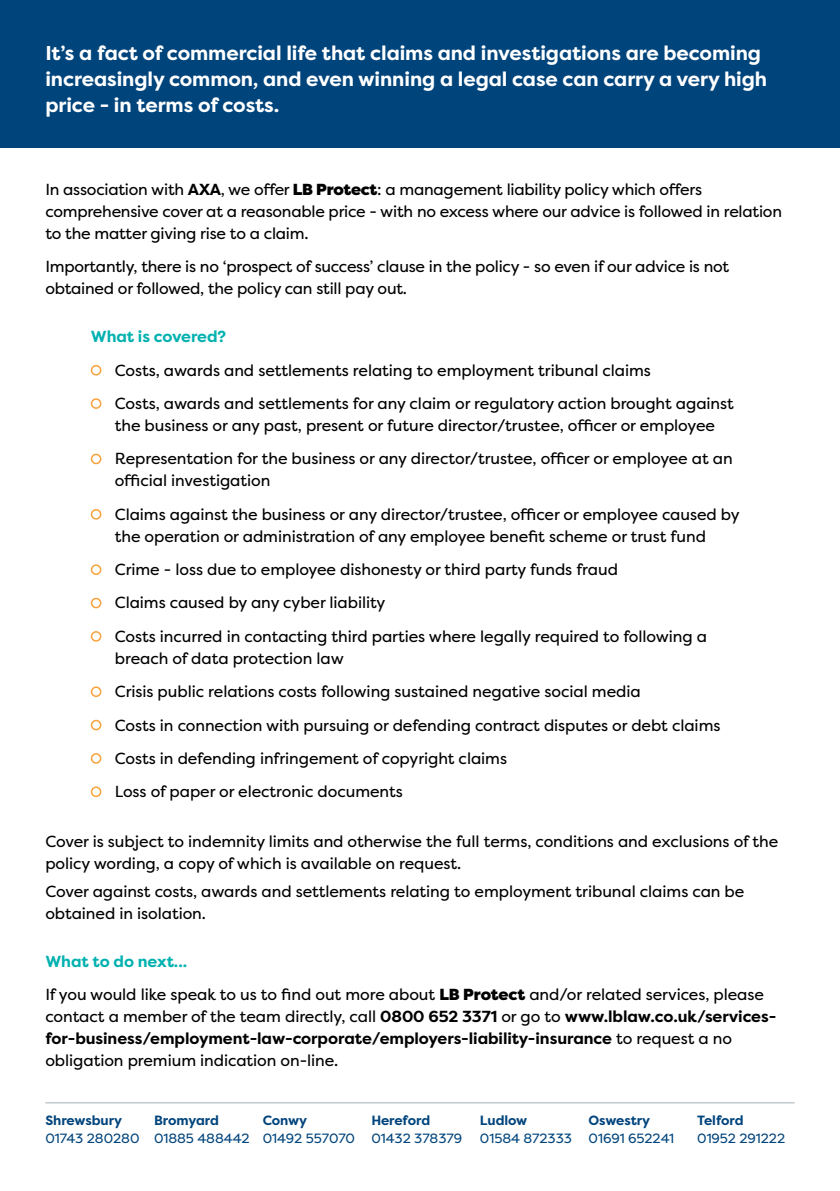
<style>
.page{position:relative;width:840px;height:1191px;background:#fff}
.page>*{position:absolute;margin:0;border:0;box-sizing:border-box;transform-origin:0 0}
.t1{font:700 20px/26px "Filson Pro";letter-spacing:-.005em;color:#fff}
.t2{font:16px/22px "Filson Pro";letter-spacing:-.005em;color:#000}
.t3{font:700 16px "Filson Pro";letter-spacing:-.005em;color:#00b1b0}
.t4{font:13.4px "Filson Pro";letter-spacing:-.005em;color:#00447c}
.t5{font:700 13.4px "Filson Pro";letter-spacing:-.01em;color:#00447c}
.s1{font-weight:700}
.s2{font-weight:900}
</style>
<div class="page">
<div style="left:0;top:0;width:839px;height:147px;background:#00447c"></div>
<div style="left:91px;top:365px;width:10px;height:10px;border:2px solid #f9a13c;border-radius:50%"></div>
<div style="left:91px;top:398px;width:10px;height:11px;border:2px solid #f9a13c;border-radius:50%"></div>
<div style="left:91px;top:453px;width:10px;height:11px;border:2px solid #f9a13c;border-radius:50%"></div>
<div style="left:91px;top:509px;width:10px;height:10px;border:2px solid #f9a13c;border-radius:50%"></div>
<div style="left:91px;top:564px;width:10px;height:11px;border:2px solid #f9a13c;border-radius:50%"></div>
<div style="left:91px;top:598px;width:10px;height:10px;border:2px solid #f9a13c;border-radius:50%"></div>
<div style="left:91px;top:631px;width:10px;height:10px;border:2px solid #f9a13c;border-radius:50%"></div>
<div style="left:91px;top:686px;width:10px;height:11px;border:2px solid #f9a13c;border-radius:50%"></div>
<div style="left:91px;top:720px;width:10px;height:10px;border:2px solid #f9a13c;border-radius:50%"></div>
<div style="left:91px;top:753px;width:10px;height:10px;border:2px solid #f9a13c;border-radius:50%"></div>
<div style="left:91px;top:786px;width:10px;height:11px;border:2px solid #f9a13c;border-radius:50%"></div>
<hr style="left:45px;top:1102px;width:749px;height:1px;background:#c1cad0">
<p class="t1" style="left:45px;top:41px;width:722px">It’s a fact of commercial life that claims and investigations are becoming increasingly common, and even winning a legal case can carry a very high price - in terms of costs.</p>
<p class="t2" style="left:45px;top:178px;width:737px">In association with <span class="s1">AXA</span>, we offer <span class="s2">LB Protect</span>: a management liability policy which offers comprehensive cover at a reasonable price - with no excess where our advice is followed in relation to the matter giving rise to a claim.</p>
<p class="t2" style="left:45px;top:255px;width:685px">Importantly, there is no ‘prospect of success’ clause in the policy - so even if our advice is not obtained or followed, the policy can still pay out.</p>
<p class="t3" style="left:91px;top:327px;width:137px">What is covered?</p>
<p class="t2" style="left:115px;top:359px;width:537px">Costs, awards and settlements relating to employment tribunal claims</p>
<p class="t2" style="left:115px;top:392px;width:620px">Costs, awards and settlements for any claim or regulatory action brought against the business or any past, present or future director/trustee, officer or employee</p>
<p class="t2" style="left:115px;top:447px;width:619px">Representation for the business or any director/trustee, officer or employee at an official investigation</p>
<p class="t2" style="left:115px;top:503px;width:626px">Claims against the business or any director/trustee, officer or employee caused by the operation or administration of any employee benefit scheme or trust fund</p>
<p class="t2" style="left:115px;top:558px;width:504px">Crime - loss due to employee dishonesty or third party funds fraud</p>
<p class="t2" style="left:115px;top:591px;width:272px">Claims caused by any cyber liability</p>
<p class="t2" style="left:115px;top:625px;width:593px">Costs incurred in contacting third parties where legally required to following a breach of data protection law</p>
<p class="t2" style="left:115px;top:680px;width:527px">Crisis public relations costs following sustained negative social media</p>
<p class="t2" style="left:115px;top:713px;width:606px">Costs in connection with pursuing or defending contract disputes or debt claims</p>
<p class="t2" style="left:115px;top:747px;width:393px">Costs in defending infringement of copyright claims</p>
<p class="t2" style="left:115px;top:780px;width:289px">Loss of paper or electronic documents</p>
<p class="t2" style="left:45px;top:830px;width:734px">Cover is subject to indemnity limits and otherwise the full terms, conditions and exclusions of the policy wording, a copy of which is available on request.</p>
<p class="t2" style="left:45px;top:880px;width:700px">Cover against costs, awards and settlements relating to employment tribunal claims can be obtained in isolation.</p>
<p class="t3" style="left:45px;top:951px;width:143px">What to do next...</p>
<p class="t2" style="left:45px;top:983px;width:732px">If you would like speak to us to find out more about <span class="s2">LB Protect</span> and/or related services, please contact a member of the team directly, call <span class="s1">0800 652 3371</span> or go to <span class="s1">www.lblaw.co.uk/services&shy;for-business/employment-law-corporate/employers-liability-insurance</span> to request a no obligation premium indication on-line.</p>
<p class="t5" style="left:45px;top:1111px;width:78px">Shrewsbury</p>
<p class="t4" style="left:45px;top:1129px;width:95px">01743 280280</p>
<p class="t5" style="left:154px;top:1111px;width:66px">Bromyard</p>
<p class="t4" style="left:154px;top:1129px;width:97px">01885 488442</p>
<p class="t5" style="left:262px;top:1111px;width:46px">Conwy</p>
<p class="t4" style="left:262px;top:1129px;width:94px">01492 557070</p>
<p class="t5" style="left:371px;top:1111px;width:60px">Hereford</p>
<p class="t4" style="left:371px;top:1129px;width:92px">01432 378379</p>
<p class="t5" style="left:479px;top:1111px;width:49px">Ludlow</p>
<p class="t4" style="left:479px;top:1129px;width:93px">01584 872333</p>
<p class="t5" style="left:588px;top:1111px;width:63px">Oswestry</p>
<p class="t4" style="left:588px;top:1129px;width:87px">01691 652241</p>
<p class="t5" style="left:697px;top:1111px;width:48px">Telford</p>
<p class="t4" style="left:697px;top:1129px;width:89px">01952 291222</p>
</div>
